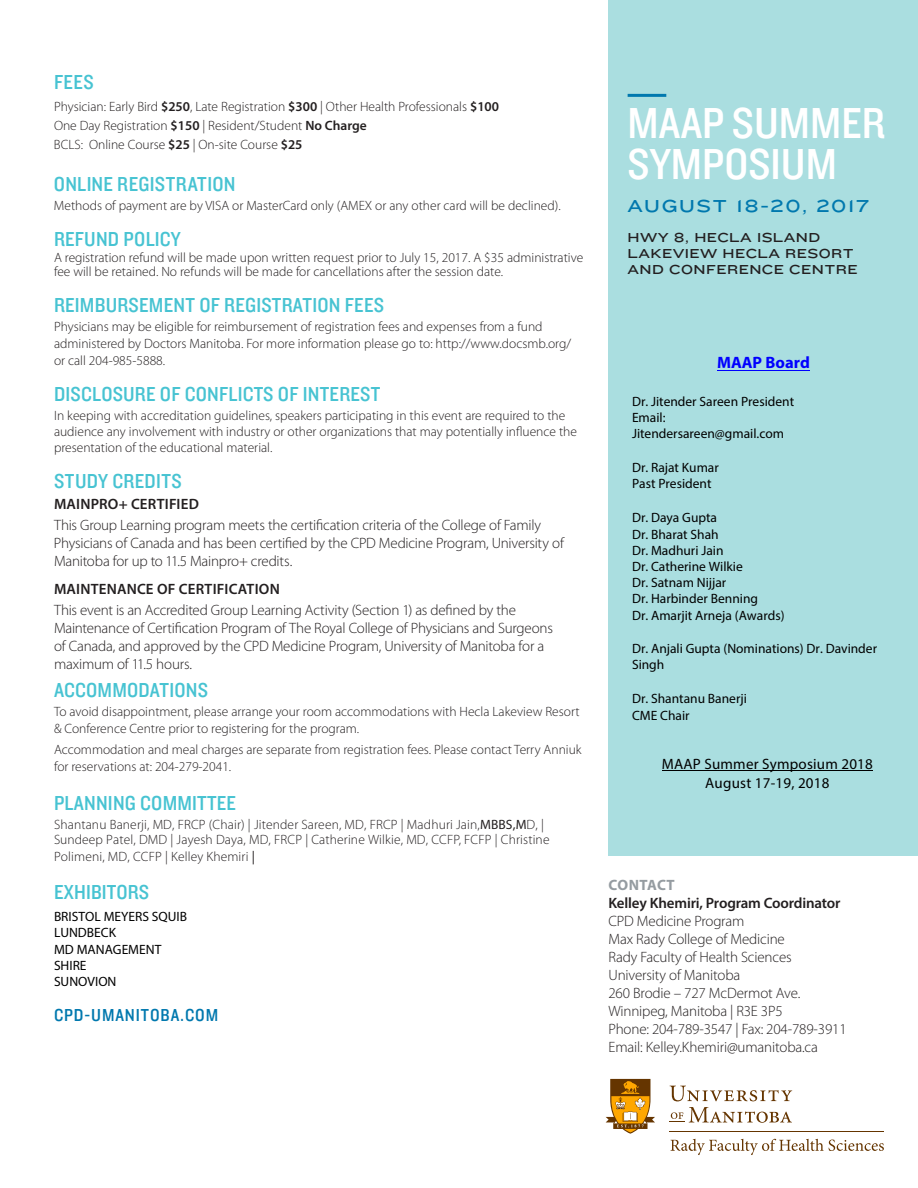
<style>
.page{position:relative;width:918px;height:1188px;background:#fff}
.page>*{position:absolute;margin:0;border:0;box-sizing:border-box;transform-origin:0 0}
.t1{font:45px/40.8px "Knockout 30 Junior Welterwt";color:#fff}
.Subhead_B{font:21px "Knockout 30 Junior Welterwt";letter-spacing:.01em;color:#47c3d2}
.Subhead_B-2{font:18px "Knockout 30 Junior Welterwt";letter-spacing:.05em;color:#0078ae}
.t2{font:18px "Knockout HTF34 Junior Sumo";letter-spacing:.09em;color:#0078ae}
.t3{font:700 16.5px "Myriad Pro";color:#00f}
.Subhead_B-3{font:300 15px/18px "Myriad Pro";letter-spacing:-.015em;color:#231f20}
.Subhead_C{font:300 15px/18px "Myriad Pro";letter-spacing:-.01em;color:#231f20}
.t4{font:15px/19.5px "Myriad Pro";letter-spacing:.015em;color:#000;text-align:center}
.Subhead_C-2{font:700 15px "Myriad Pro";letter-spacing:.015em;color:#959ca1}
.Subhead_B-4{font:300 13.5px/19.2px "Myriad Pro";color:#231f20}
.Subhead_B-5{font:13.5px/16.2px "Myriad Pro";color:#000}
.t5{font:13.5px/16.2px "Knockout HTF34 Junior Sumo";letter-spacing:.03em;color:#231f20}
.s1{font-weight:600}
.s2{font-weight:400}
</style>
<div class="page">
<svg style="left:670px;top:1086px;width:122px;height:15px"></svg>
<svg style="left:670px;top:1107px;width:122px;height:16px"></svg>
<svg style="left:605px;top:1078px;width:50px;height:56px"></svg>
<hr style="left:670px;top:1131px;width:214px;height:1px;background:#653500">
<svg style="left:670px;top:1139px;width:214px;height:16px"></svg>
<div style="left:608px;top:0;width:310px;height:855px;background:#aadee0"></div>
<hr style="left:628px;top:94px;width:38px;height:3px;background:#0078ae">
<hr style="left:717px;top:370px;width:93px;height:1px;background:#00f">
<hr style="left:662px;top:770px;width:211px;height:1px;background:#000">
<p class="Subhead_B" style="left:54px;top:68px;width:41px">FEES</p>
<p class="Subhead_B-4" style="left:54px;top:97px;width:447px">Physician: Early Bird <span class="s1">$250</span>, Late Registration <span class="s1">$300</span> | Other Health Professionals <span class="s1">$100<br></span>One Day Registration <span class="s1">$150</span> | Resident/Student <span class="s1">No Charge<br></span>BCLS: Online Course <span class="s1">$25</span> | On-site Course <span class="s1">$25</span></p>
<p class="Subhead_B" style="left:54px;top:170px;width:183px">ONLINE REGISTRATION</p>
<p class="Subhead_B-4" style="left:54px;top:196px;width:508px">Methods of payment are by VISA or MasterCard only (AMEX or any other card will be declined).</p>
<p class="Subhead_B" style="left:54px;top:225px;width:128px">REFUND POLICY</p>
<p class="Subhead_B-4" style="left:54px;top:250px;width:531px;line-height:14.2px">A registration refund will be made upon written request prior to July 15, 2017. A $35 administrative fee will be retained. No refunds will be made for cancellations after the session date.</p>
<p class="Subhead_B" style="left:54px;top:291px;width:332px">REIMBURSEMENT OF REGISTRATION FEES</p>
<p class="Subhead_B-4" style="left:54px;top:318px;width:519px;line-height:16.8px">Physicians may be eligible for reimbursement of registration fees and expenses from a fund administered by Doctors Manitoba. For more information please go to: http://www.docsmb.org/ or call 204-985-5888.</p>
<p class="Subhead_B" style="left:54px;top:380px;width:328px">DISCLOSURE OF CONFLICTS OF INTEREST</p>
<p class="Subhead_B-4" style="left:54px;top:407px;width:525px;line-height:16.2px">In keeping with accreditation guidelines, speakers participating in this event are required to the audience any involvement with industry or other organizations that may potentially influence the presentation of the educational material.</p>
<p class="Subhead_B" style="left:54px;top:467px;width:129px">STUDY CREDITS</p>
<p class="Subhead_B-3" style="left:54px;top:493px;width:489px;line-height:21.3px"><span class="s1">MAINPRO+ CERTIFIED<br></span>This Group Learning program meets the certification criteria of the College of Family</p>
<p class="Subhead_B-3" style="left:54px;top:534px;width:511px">Physicians of Canada and has been certified by the CPD Medicine Program, University of<br>Manitoba for up to 11.5 Mainpro+ credits.</p>
<p class="Subhead_B-3" style="left:54px;top:578px;width:464px;line-height:21.3px"><span class="s1">MAINTENANCE OF CERTIFICATION<br></span>This event is an Accredited Group Learning Activity (Section 1) as defined by the</p>
<p class="Subhead_B-3" style="left:54px;top:619px;width:500px">Maintenance of Certification Program of The Royal College of Physicians and Surgeons of Canada, and approved by the CPD Medicine Program, University of Manitoba for a maximum of 11.5 hours.</p>
<p class="Subhead_B" style="left:54px;top:676px;width:156px">ACCOMMODATIONS</p>
<p class="Subhead_B-4" style="left:54px;top:703px;width:527px;line-height:16.6px">To avoid disappointment, please arrange your room accommodations with Hecla Lakeview Resort &amp; Conference Centre prior to registering for the program.</p>
<p class="Subhead_B-4" style="left:54px;top:741px;width:529px;line-height:16.5px">Accommodation and meal charges are separate from registration fees. Please contact Terry Anniuk for reservations at: 204-279-2041.</p>
<p class="Subhead_B" style="left:54px;top:789px;width:184px">PLANNING COMMITTEE</p>
<p class="Subhead_B-4" style="left:54px;top:816px;width:497px;line-height:15.9px">Shantanu Banerji, MD, FRCP (Chair) | Jitender Sareen, MD, FRCP | Madhuri Jain,<span class="s2">MBBS,M</span>D, |<br>Sundeep Patel, DMD | Jayesh Daya, MD, FRCP | Catherine Wilkie, MD, CCFP, FCFP | Christine<br>Polimeni, MD, CCFP | Kelley Khemiri <span class="s2">|</span></p>
<p class="Subhead_B" style="left:54px;top:878px;width:97px">EXHIBITORS</p>
<p class="Subhead_B-5" style="left:54px;top:908px;width:135px">BRISTOL MEYERS SQUIB<br>LUNDBECK<br>MD MANAGEMENT<br>SHIRE<br>SUNOVION</p>
<p class="Subhead_B-2" style="left:54px;top:1003px;width:166px">CPD-UMANITOBA.COM</p>
<p class="t1" style="left:628px;top:101px;width:259px">MAAP SUMMER<br>SYMPOSIUM</p>
<p class="t2" style="left:628px;top:196px;width:243px">AUGUST 18-20, 2017</p>
<p class="t5" style="left:628px;top:229px;width:232px">HWY 8, HECLA ISLAND<br>LAKEVIEW HECLA RESORT<br>AND CONFERENCE CENTRE</p>
<p class="t3" style="left:717px;top:352px;width:94px">MAAP Board</p>
<p class="Subhead_B-5" style="left:632px;top:393px;width:164px">Dr. Jitender Sareen President<br>Email:<br>Jitendersareen@gmail.com</p>
<p class="Subhead_B-5" style="left:632px;top:459px;width:88px">Dr. Rajat Kumar<br>Past President</p>
<p class="Subhead_B-5" style="left:632px;top:509px;width:154px">Dr. Daya Gupta<br>Dr. Bharat Shah<br>Dr. Madhuri Jain<br>Dr. Catherine Wilkie<br>Dr. Satnam Nijjar<br>Dr. Harbinder Benning<br>Dr. Amarjit Arneja (Awards)</p>
<p class="Subhead_B-5" style="left:632px;top:640px;width:247px">Dr. Anjali Gupta (Nominations) Dr. Davinder<br>Singh</p>
<p class="Subhead_B-5" style="left:632px;top:689px;width:116px;line-height:17.4px">Dr. Shantanu Banerji<br>CME Chair</p>
<p class="t4" style="left:662px;top:754px;width:213px">MAAP Summer Symposium 2018<br>August 17-19, 2018</p>
<p class="Subhead_C-2" style="left:609px;top:875px;width:68px">CONTACT</p>
<p class="Subhead_C" style="left:608px;top:894px;width:234px"><span class="s1">Kelley Khemiri, Program Coordinator<br></span>CPD Medicine Program<br>Max Rady College of Medicine<br>Rady Faculty of Health Sciences<br>University of Manitoba</p>
<p class="Subhead_C" style="left:608px;top:984px;width:193px">260 Brodie – 727 McDermot Ave.</p>
<p class="Subhead_C" style="left:608px;top:1002px;width:176px">Winnipeg, Manitoba | R3E 3P5</p>
<p class="Subhead_C" style="left:608px;top:1020px;width:240px">Phone: 204-789-3547 | Fax: 204-789-3911</p>
<p class="Subhead_C" style="left:608px;top:1038px;width:211px">Email: Kelley.Khemiri@umanitoba.ca</p>
</div>
